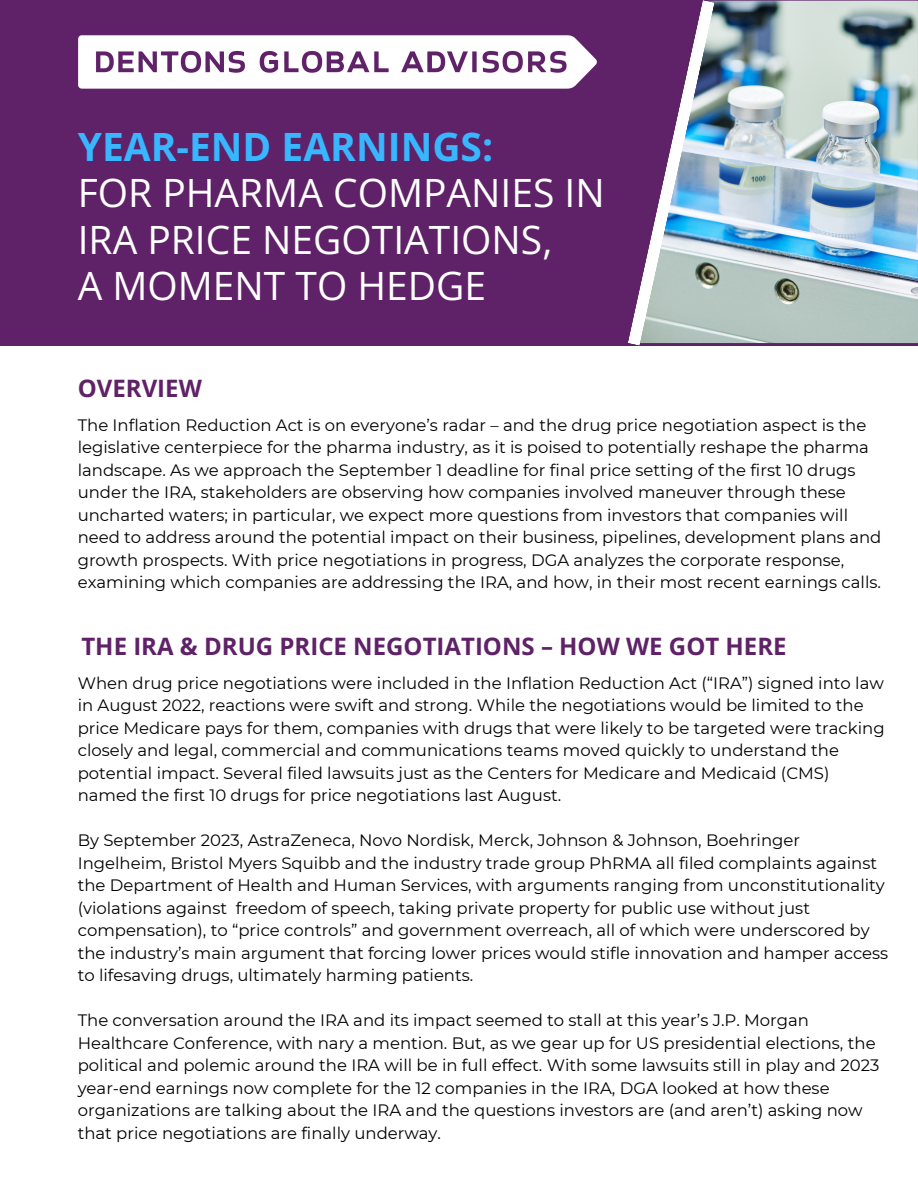
<style>
.page{position:relative;width:918px;height:1188px;background:#fff}
.page>*{position:absolute;margin:0;border:0;box-sizing:border-box;transform-origin:0 0}
.t1{font:39px/46.2px "Open Sans";color:#fff}
.t2{font:700 24px "Open Sans";color:#5f2167}
.t3{font:16.5px/22.5px "Montserrat";color:#000}
.s1{font-weight:700;color:#38b6ff}
</style>
<div class="page">
<div style="left:0;top:1px;width:918px;height:345px;background:#5f2167"></div>
<img style="left:715px;top:1px;width:203px;height:342px">
<img style="left:628px;top:0;width:87px;height:346px">
<img style="left:78px;top:36px;width:519px;height:53px">
<h1 class="t1" style="left:78px;top:123px;width:529px"><span class="s1">YEAR-END EARNINGS:<br></span>FOR PHARMA COMPANIES IN<br>IRA PRICE NEGOTIATIONS,<br>A MOMENT TO HEDGE</h1>
<p class="t2" style="left:78px;top:371px;width:126px">OVERVIEW</p>
<h2 class="t3" style="left:78px;top:413px;width:805px">The Inflation Reduction Act is on everyone’s radar – and the drug price negotiation aspect is the legislative centerpiece for the pharma industry, as it is poised to potentially reshape the pharma landscape. As we approach the September 1 deadline for final price setting of the first 10 drugs under the IRA, stakeholders are observing how companies involved maneuver through these uncharted waters; in particular, we expect more questions from investors that companies will need to address around the potential impact on their business, pipelines, development plans and growth prospects. With price negotiations in progress, DGA analyzes the corporate response, examining which companies are addressing the IRA, and how, in their most recent earnings calls.</h2>
<h2 class="t2" style="left:81px;top:630px;width:707px">THE IRA &amp; DRUG PRICE NEGOTIATIONS – HOW WE GOT HERE</h2>
<p class="t3" style="left:78px;top:672px;width:808px">When drug price negotiations were included in the Inflation Reduction Act (“IRA”) signed into law in August 2022, reactions were swift and strong. While the negotiations would be limited to the price Medicare pays for them, companies with drugs that were likely to be targeted were tracking closely and legal, commercial and communications teams moved quickly to understand the potential impact. Several filed lawsuits just as the Centers for Medicare and Medicaid (CMS) named the first 10 drugs for price negotiations last August.</p>
<p class="t3" style="left:78px;top:829px;width:812px">By September 2023, AstraZeneca, Novo Nordisk, Merck, Johnson &amp; Johnson, Boehringer Ingelheim, Bristol Myers Squibb and the industry trade group PhRMA all filed complaints against the Department of Health and Human Services, with arguments ranging from unconstitutionality (violations against freedom of speech, taking private property for public use without just compensation), to “price controls” and government overreach, all of which were underscored by the industry’s main argument that forcing lower prices would stifle innovation and hamper access to lifesaving drugs, ultimately harming patients.</p>
<p class="t3" style="left:78px;top:1009px;width:803px">The conversation around the IRA and its impact seemed to stall at this year’s J.P. Morgan Healthcare Conference, with nary a mention. But, as we gear up for US presidential elections, the political and polemic around the IRA will be in full effect. With some lawsuits still in play and 2023 year-end earnings now complete for the 12 companies in the IRA, DGA looked at how these organizations are talking about the IRA and the questions investors are (and aren’t) asking now that price negotiations are finally underway.</p>
</div>
